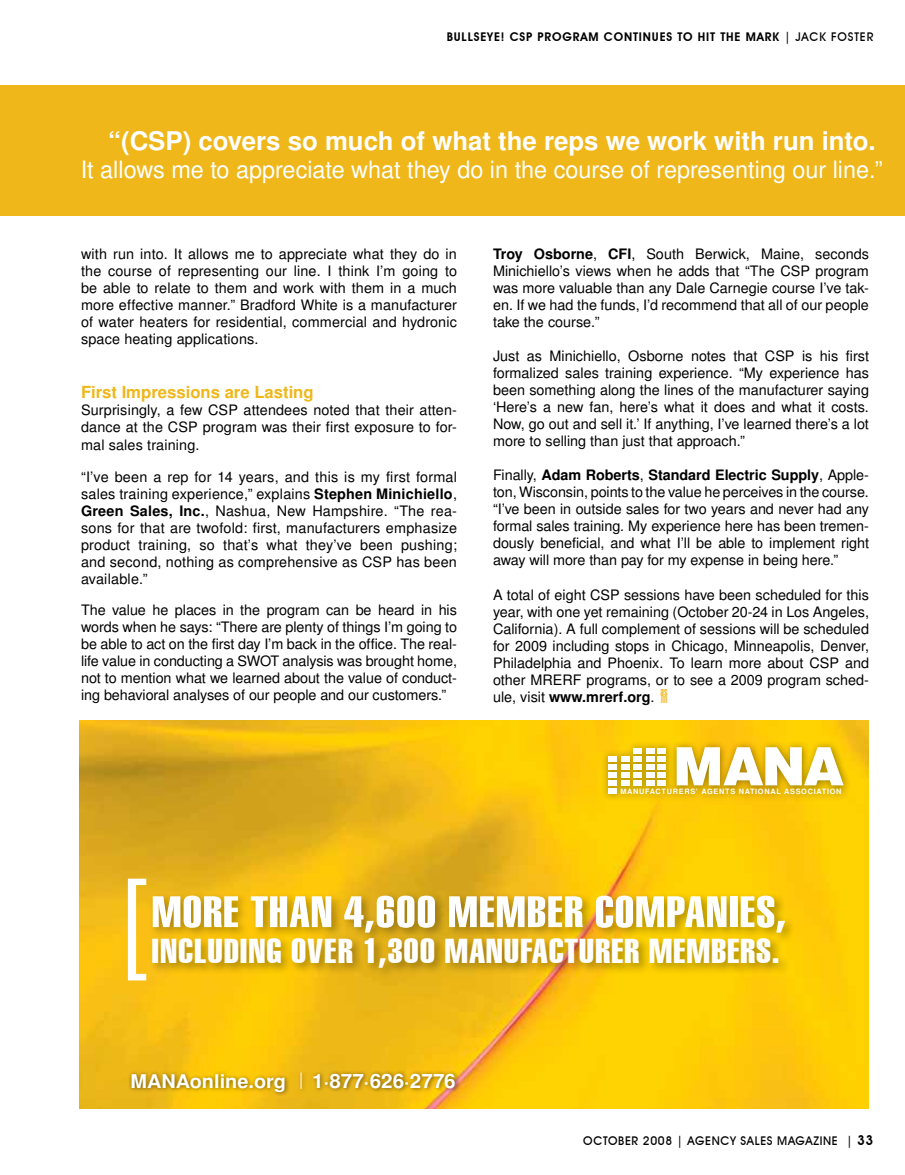
<style>
.page{position:relative;width:905px;height:1175px;background:#fff}
.page>*{position:absolute;margin:0;border:0;box-sizing:border-box;transform-origin:0 0}
.t1{font:105px "Context Light Ex Cond SSK";color:#fff}
.t2{font:52.5px "Context Black SSK";color:#fff}
.t3{font:42.75px "Swiss 911 BT Extra Compressed";letter-spacing:.02em;color:#fff;scale:1.2 1}
.t4{font:33.75px "Swiss 911 BT Extra Compressed";letter-spacing:.02em;color:#fff;scale:1.2 1}
.t5{font:700 25.5px "Turkish Sans SSK";color:#fff}
.t6{font:23.7px "Turkish Sans SSK";color:#fff}
.t7{font:700 19.5px "Turkish Sans SSK";color:#fff;scale:1.05 1}
.t8{font:700 18.75px "Turkish Sans SSK";color:#fff;scale:1.05 1}
.t9{font:700 16.5px "Turkish Sans SSK";color:#efb71a}
.t10{font:14.25px/17.1px "Turkish Sans SSK";color:#000;text-align:justify}
.t11{font:600 12px "Avant Garde IT Cby BT";letter-spacing:.07em;color:#000}
.t12{font:500 12px "Avant Garde IT Cby BT";letter-spacing:.05em;color:#000}
.t13{font:10.95px "Swiss 924 BT Regular B";color:#efb71a}
.t14{font:10.95px "Swiss 924 BT Regular B";color:#f3c351;scale:1.3 1}
.t15{font:700 7.35px "Turkish Sans SSK";letter-spacing:.095em;color:#fff}
.s1{font-weight:500}
.s2{font-weight:700}
.s3{font-weight:600;font-size:13.5px}
</style>
<div class="page">
<div style="left:0;top:86px;width:904px;height:130px;background:#efb71a"></div>
<img style="left:80px;top:720px;width:789px;height:388px">
<div style="left:600px;top:740px;width:251px;height:63px;background:#000;opacity:.43"></div>
<div style="left:608px;top:755px;width:8px;height:6px;background:#fff"></div>
<div style="left:608px;top:763px;width:8px;height:6px;background:#fff"></div>
<div style="left:608px;top:771px;width:8px;height:6px;background:#fff"></div>
<div style="left:608px;top:779px;width:8px;height:6px;background:#fff"></div>
<div style="left:608px;top:787px;width:8px;height:6px;background:#fff"></div>
<div style="left:633px;top:747px;width:9px;height:6px;background:#fff"></div>
<div style="left:633px;top:755px;width:9px;height:6px;background:#fff"></div>
<div style="left:633px;top:763px;width:9px;height:6px;background:#fff"></div>
<div style="left:633px;top:771px;width:9px;height:6px;background:#fff"></div>
<div style="left:633px;top:779px;width:9px;height:6px;background:#fff"></div>
<div style="left:620px;top:755px;width:9px;height:6px;background:#fff"></div>
<div style="left:620px;top:763px;width:9px;height:6px;background:#fff"></div>
<div style="left:620px;top:771px;width:9px;height:6px;background:#fff"></div>
<div style="left:620px;top:779px;width:9px;height:6px;background:#fff"></div>
<div style="left:645px;top:747px;width:9px;height:6px;background:#fff"></div>
<div style="left:645px;top:755px;width:9px;height:6px;background:#fff"></div>
<div style="left:645px;top:763px;width:9px;height:6px;background:#fff"></div>
<div style="left:645px;top:771px;width:9px;height:6px;background:#fff"></div>
<div style="left:645px;top:779px;width:9px;height:6px;background:#fff"></div>
<div style="left:657px;top:747px;width:9px;height:6px;background:#fff"></div>
<div style="left:657px;top:755px;width:9px;height:6px;background:#fff"></div>
<div style="left:657px;top:763px;width:9px;height:6px;background:#fff"></div>
<div style="left:657px;top:771px;width:9px;height:6px;background:#fff"></div>
<div style="left:657px;top:779px;width:9px;height:6px;background:#fff"></div>
<div style="left:148px;top:891px;width:648px;height:88px;background:#000;opacity:.32"></div>
<div style="left:128px;top:1069px;width:332px;height:28px;background:#000;opacity:.55"></div>
<svg style="left:301px;top:1072px;width:1px;height:16px"></svg>
<p class="t11" style="left:447px;top:29px;width:428px">BULLSEYE! CSP PROGRAM CONTINUES TO HIT THE MARK <span class="s1">| JACK FOSTER</span></p>
<h3 class="t5" style="left:108px;top:126px;width:769px">“(CSP) covers so much of what the reps we work with run into.</h3>
<h3 class="t6" style="left:81px;top:155px;width:803px">It allows me to appreciate what they do in the course of representing our line.”</h3>
<p class="t10" style="left:81px;top:245px;width:377px">with run into. It allows me to appreciate what they do in the course of representing our line. I think I’m going to be able to relate to them and work with them in a much more effective manner.” Bradford White is a manufacturer of water heaters for residential, commercial and hydronic space heating applications.</p>
<p class="t9" style="left:81px;top:382px;width:234px">First Impressions are Lasting</p>
<p class="t10" style="left:81px;top:401px;width:377px">Surprisingly, a few CSP attendees noted that their atten&shy;dance at the CSP program was their first exposure to for&shy;mal sales training.</p>
<p class="t10" style="left:81px;top:468px;width:377px">“I’ve been a rep for 14 years, and this is my first formal sales training experience,” explains <span class="s2">Stephen Minichiello</span>, <span class="s2">Green Sales, Inc.</span>, Nashua, New Hampshire. “The rea&shy;sons for that are twofold: first, manufacturers emphasize product training, so that’s what they’ve been pushing; and second, nothing as comprehensive as CSP has been available.”</p>
<p class="t10" style="left:81px;top:601px;width:377px">The value he places in the program can be heard in his words when he says: “There are plenty of things I’m going to be able to act on the first day I’m back in the office. The real&shy;life value in conducting a SWOT analysis was brought home, not to mention what we learned about the value of conduct&shy;ing behavioral analyses of our people and our customers.”</p>
<p class="t10" style="left:493px;top:245px;width:377px"><span class="s2">Troy Osborne</span>, <span class="s2">CFI</span> , South Berwick, Maine, seconds Minichiello’s views when he adds that “The CSP program was more valuable than any Dale Carnegie course I’ve tak&shy;en. If we had the funds, I’d recommend that all of our people take the course.”</p>
<p class="t10" style="left:493px;top:347px;width:377px">Just as Minichiello, Osborne notes that CSP is his first formalized sales training experience. “My experience has been something along the lines of the manufacturer saying ‘Here’s a new fan, here’s what it does and what it costs.<br>Now, go out and sell it.’ If anything, I’ve learned there’s a lot more to selling than just that approach.”</p>
<p class="t10" style="left:493px;top:466px;width:377px">Finally, <span class="s2">Adam Roberts</span>, <span class="s2">Standard Electric Supply</span>, Apple&shy;ton, Wisconsin, points to the value he perceives in the course. “I’ve been in outside sales for two years and never had any formal sales training. My experience here has been tremen&shy;dously beneficial, and what I’ll be able to implement right away will more than pay for my expense in being here.”</p>
<p class="t10" style="left:493px;top:586px;width:377px">A total of eight CSP sessions have been scheduled for this year, with one yet remaining (October 20-24 in Los Angeles, California). A full complement of sessions will be scheduled for 2009 including stops in Chicago, Minneapolis, Denver, Philadelphia and Phoenix. To learn more about CSP and other MRERF programs, or to see a 2009 program sched&shy;ule, visit <span class="s2">www.mrerf.org</span>.</p>
<p class="t13" style="left:660px;top:685px;width:8px">AS</p>
<p class="t14" style="left:660px;top:692px;width:7px">M</p>
<h2 class="t2" style="left:673px;top:731px;width:172px">MANA</h2>
<p class="t15" style="left:701px;top:786px;width:141px">agents national association</p>
<p class="t15" style="left:620px;top:786px;width:7px">man</p>
<p class="t15" style="left:639px;top:786px;width:60px">ufacturers’</p>
<h1 class="t1" style="left:123px;top:853px;width:30px">[</h1>
<h3 class="t3" style="left:151px;top:888px;width:530px">MORE THAN 4,600 MEMBER COMPANIES,</h3>
<h3 class="t4" style="left:151px;top:932px;width:525px">INCLUDING OVER 1,300 MANUFACTURER MEMBERS.</h3>
<h3 class="t8" style="left:130px;top:1069px;width:150px">MANAonline.org</h3>
<h3 class="t7" style="left:312px;top:1069px;width:138px">1·877·626·2776</h3>
<p class="t12" style="left:583px;top:1133px;width:291px">OCTOBER 2008 | AGENCY SALES MAGAZINE | <span class="s3">33</span></p>
</div>
